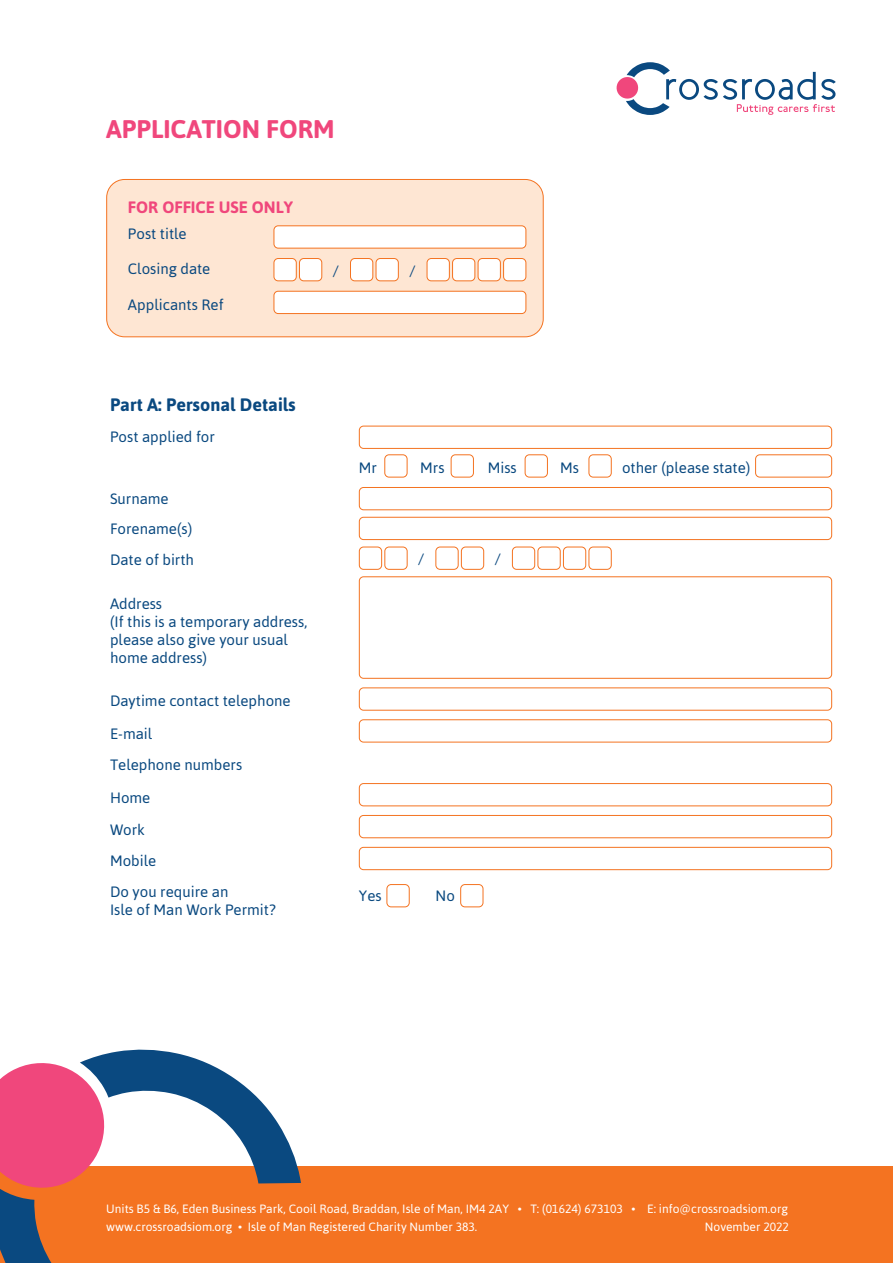
<style>
.page{position:relative;width:893px;height:1263px;background:#fff}
.page>*{position:absolute;margin:0;border:0;box-sizing:border-box;transform-origin:0 0}
.t1{font:700 25.5px "Asap";color:#f0477c}
.t2{font:700 18px "Asap";color:#0a4980}
.t3{font:700 16.5px "Asap";color:#f0477c}
.t4{font:15px/18px "Asap";color:#0a4980}
.t5{font:12px "Asap";color:#fff}
</style>
<div class="page">
<div style="left:0;top:1167px;width:893px;height:96px;background:#f47321"></div>
<svg style="left:0;top:1049px;width:301px;height:214px"></svg>
<svg style="left:617px;top:62px;width:219px;height:53px"></svg>
<div style="left:755px;top:454px;width:77px;height:23px;border:1px solid #f47321;border-radius:4px"></div>
<div style="left:359px;top:426px;width:473px;height:23px;border:1px solid #f47321;border-radius:4px"></div>
<div style="left:107px;top:179px;width:436px;height:158px;background:#fee6d3;border-radius:18px"></div>
<div style="left:106px;top:179px;width:438px;height:158px;border:1px solid #f47321;border-radius:18px"></div>
<div style="left:274px;top:258px;width:22px;height:23px;background:#fff;border-radius:4px"></div>
<div style="left:274px;top:258px;width:23px;height:23px;border:1px solid #f47321;border-radius:4px"></div>
<div style="left:299px;top:258px;width:23px;height:23px;background:#fff;border-radius:4px"></div>
<div style="left:299px;top:258px;width:23px;height:23px;border:1px solid #f47321;border-radius:4px"></div>
<div style="left:350px;top:258px;width:23px;height:23px;background:#fff;border-radius:4px"></div>
<div style="left:350px;top:258px;width:23px;height:23px;border:1px solid #f47321;border-radius:4px"></div>
<div style="left:376px;top:258px;width:22px;height:23px;background:#fff;border-radius:4px"></div>
<div style="left:376px;top:258px;width:23px;height:23px;border:1px solid #f47321;border-radius:4px"></div>
<div style="left:427px;top:258px;width:22px;height:23px;background:#fff;border-radius:4px"></div>
<div style="left:427px;top:258px;width:23px;height:23px;border:1px solid #f47321;border-radius:4px"></div>
<div style="left:453px;top:258px;width:22px;height:23px;background:#fff;border-radius:4px"></div>
<div style="left:452px;top:258px;width:23px;height:23px;border:1px solid #f47321;border-radius:4px"></div>
<div style="left:478px;top:258px;width:22px;height:23px;background:#fff;border-radius:4px"></div>
<div style="left:478px;top:258px;width:23px;height:23px;border:1px solid #f47321;border-radius:4px"></div>
<div style="left:504px;top:258px;width:22px;height:23px;background:#fff;border-radius:4px"></div>
<div style="left:503px;top:258px;width:23px;height:23px;border:1px solid #f47321;border-radius:4px"></div>
<div style="left:274px;top:226px;width:252px;height:22px;background:#fff;border-radius:4px"></div>
<div style="left:274px;top:225px;width:252px;height:23px;border:1px solid #f47321;border-radius:4px"></div>
<div style="left:274px;top:291px;width:252px;height:23px;background:#fff;border-radius:4px"></div>
<div style="left:274px;top:291px;width:252px;height:23px;border:1px solid #f47321;border-radius:4px"></div>
<div style="left:359px;top:517px;width:473px;height:23px;border:1px solid #f47321;border-radius:4px"></div>
<div style="left:359px;top:487px;width:473px;height:23px;border:1px solid #f47321;border-radius:4px"></div>
<div style="left:359px;top:576px;width:473px;height:103px;border:1px solid #f47321;border-radius:4px"></div>
<div style="left:359px;top:687px;width:473px;height:23px;border:1px solid #f47321;border-radius:4px"></div>
<div style="left:359px;top:719px;width:473px;height:23px;border:1px solid #f47321;border-radius:4px"></div>
<div style="left:359px;top:783px;width:473px;height:23px;border:1px solid #f47321;border-radius:4px"></div>
<div style="left:359px;top:815px;width:473px;height:23px;border:1px solid #f47321;border-radius:4px"></div>
<div style="left:359px;top:847px;width:473px;height:23px;border:1px solid #f47321;border-radius:4px"></div>
<div style="left:359px;top:547px;width:23px;height:23px;border:1px solid #f47321;border-radius:4px"></div>
<div style="left:384px;top:547px;width:24px;height:23px;border:1px solid #f47321;border-radius:4px"></div>
<div style="left:435px;top:547px;width:24px;height:23px;border:1px solid #f47321;border-radius:4px"></div>
<div style="left:461px;top:547px;width:23px;height:23px;border:1px solid #f47321;border-radius:4px"></div>
<div style="left:512px;top:547px;width:23px;height:23px;border:1px solid #f47321;border-radius:4px"></div>
<div style="left:537px;top:547px;width:24px;height:23px;border:1px solid #f47321;border-radius:4px"></div>
<div style="left:563px;top:547px;width:23px;height:23px;border:1px solid #f47321;border-radius:4px"></div>
<div style="left:589px;top:547px;width:23px;height:23px;border:1px solid #f47321;border-radius:4px"></div>
<div style="left:384px;top:454px;width:23px;height:23px;border:1px solid #f47321;border-radius:4px"></div>
<div style="left:451px;top:454px;width:23px;height:23px;border:1px solid #f47321;border-radius:4px"></div>
<div style="left:387px;top:884px;width:23px;height:23px;border:1px solid #f47321;border-radius:4px"></div>
<div style="left:460px;top:884px;width:23px;height:23px;border:1px solid #f47321;border-radius:4px"></div>
<div style="left:525px;top:454px;width:23px;height:23px;border:1px solid #f47321;border-radius:4px"></div>
<div style="left:589px;top:454px;width:23px;height:23px;border:1px solid #f47321;border-radius:4px"></div>
<p class="t1" style="left:106px;top:114px;width:230px">APPLICATION FORM</p>
<p class="t3" style="left:128px;top:198px;width:166px">FOR OFFICE USE ONLY</p>
<p class="t4" style="left:128px;top:225px;width:60px">Post title</p>
<p class="t4" style="left:128px;top:260px;width:84px">Closing date</p>
<p class="t4" style="left:128px;top:295px;width:97px">Applicants Ref</p>
<p class="t4" style="left:333px;top:261px;width:7px">/</p>
<p class="t4" style="left:410px;top:261px;width:7px">/</p>
<p class="t2" style="left:110px;top:394px;width:187px">Part A: Personal Details</p>
<p class="t4" style="left:110px;top:428px;width:106px">Post applied for</p>
<p class="t4" style="left:110px;top:489px;width:60px">Surname</p>
<p class="t4" style="left:110px;top:520px;width:84px">Forename(s)</p>
<p class="t4" style="left:110px;top:551px;width:86px">Date of birth</p>
<p class="t4" style="left:110px;top:594px;width:199px">Address<br>(If this is a temporary address, please also give your usual home address)</p>
<p class="t4" style="left:110px;top:692px;width:182px">Daytime contact telephone</p>
<p class="t4" style="left:110px;top:724px;width:44px">E-mail</p>
<p class="t4" style="left:110px;top:755px;width:134px">Telephone numbers</p>
<p class="t4" style="left:110px;top:788px;width:42px">Home</p>
<p class="t4" style="left:110px;top:821px;width:37px">Work</p>
<p class="t4" style="left:110px;top:852px;width:48px">Mobile</p>
<p class="t4" style="left:110px;top:882px;width:167px">Do you require an<br>Isle of Man Work Permit?</p>
<p class="t4" style="left:359px;top:458px;width:20px">Mr</p>
<p class="t4" style="left:420px;top:458px;width:26px">Mrs</p>
<p class="t4" style="left:488px;top:458px;width:31px">Miss</p>
<p class="t4" style="left:560px;top:458px;width:20px">Ms</p>
<p class="t4" style="left:622px;top:458px;width:130px">other (please state)</p>
<p class="t4" style="left:418px;top:550px;width:7px">/</p>
<p class="t4" style="left:495px;top:550px;width:7px">/</p>
<p class="t4" style="left:359px;top:886px;width:24px">Yes</p>
<p class="t4" style="left:436px;top:886px;width:21px">No</p>
<p class="t5" style="left:106px;top:1201px;width:683px">Units B5 &amp; B6, Eden Business Park, Cooil Road, Braddan, Isle of Man, IM4 2AY • T: (01624) 673103 • E: info@crossroadsiom.org</p>
<p class="t5" style="left:106px;top:1220px;width:373px">www.crossroadsiom.org • Isle of Man Registered Charity Number 383.</p>
<p class="t5" style="left:705px;top:1220px;width:86px">November 2022</p>
</div>
